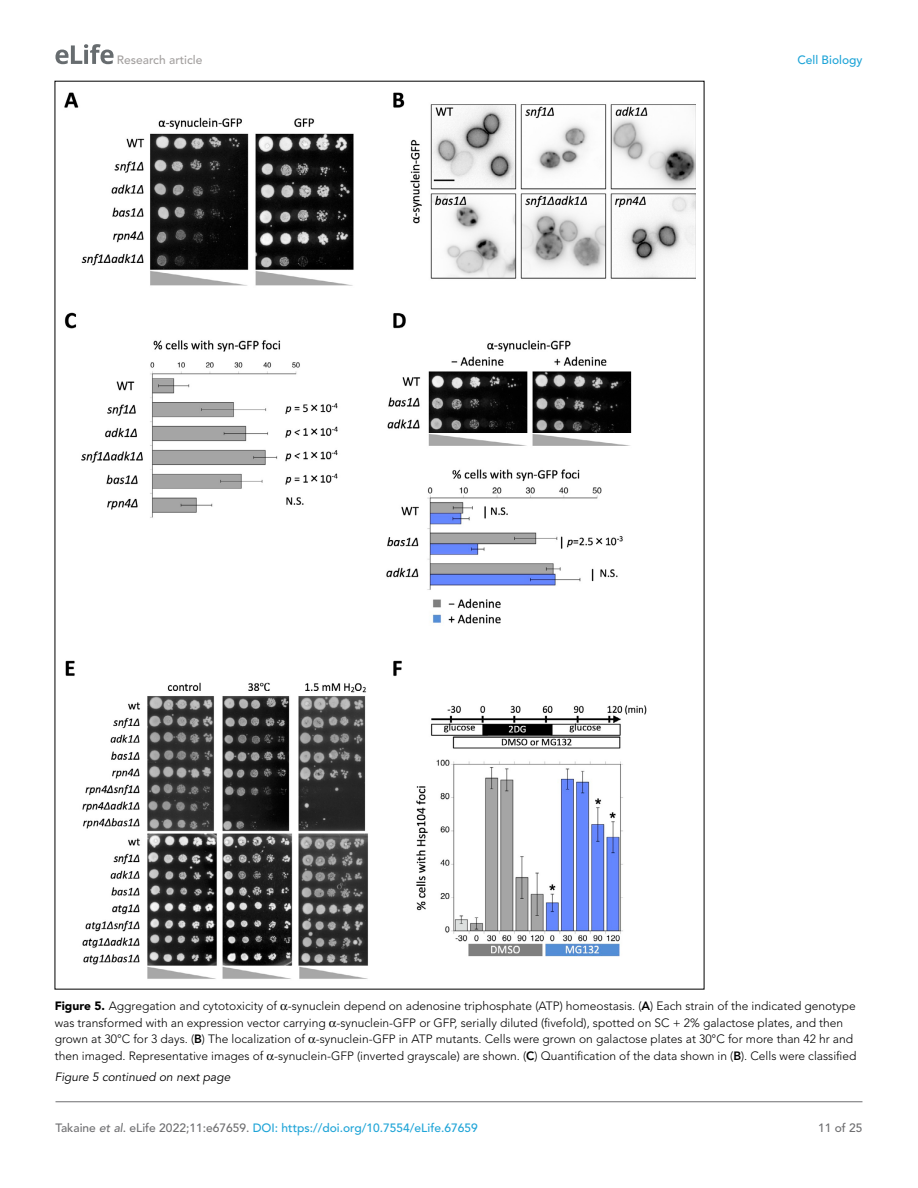
<style>
.page{position:relative;width:918px;height:1188px;background:#fff}
.page>*{position:absolute;margin:0;border:0;box-sizing:border-box;transform-origin:0 0}
.t1{font:300 12px/16.5px "Avenir LT Std";color:#000}
.t2{font:500 12px "Avenir LT Std";color:#1ea4d7}
.t3{font:italic 12px "Avenir LT Std";color:#000}
.t4{font:500 12px "Avenir LT Std";color:#a3a09f}
.t5{font:500 12px "Avenir LT Std";color:#6e6e70}
.s1{font-weight:900}
.s2{font-weight:800}
.s3{color:#6e6e70}
.s4{font-style:italic;color:#6e6e70}
</style>
<div class="page">
<svg style="left:55px;top:44px;width:59px;height:20px"></svg>
<hr style="left:56px;top:1101px;width:806px;height:1px;background:#6e6e70">
<img style="left:64px;top:92px;width:631px;height:887px">
<p class="t4" style="left:117px;top:53px;width:87px">Research article</p>
<p class="t2" style="left:797px;top:53px;width:67px">Cell Biology</p>
<p class="t1" style="left:55px;top:998px;width:803px"><span class="s1">Figure 5.</span> Aggregation and cytotoxicity of -synuclein depend on adenosine triphosphate (ATP) homeostasis. (<span class="s2">A</span>) Each strain of the indicated genotype was transformed with an expression vector carrying -synuclein-GFP or GFP, serially diluted (fivefold), spotted on SC + 2% galactose plates, and then grown at 30°C for 3 days. (<span class="s2">B</span>) The localization of -synuclein-GFP in ATP mutants. Cells were grown on galactose plates at 30°C for more than 42 hr and then imaged. Representative images of -synuclein-GFP (inverted grayscale) are shown. (<span class="s2">C</span>) Quantification of the data shown in (<span class="s2">B</span>). Cells were classified</p>
<p class="t3" style="left:55px;top:1070px;width:177px">Figure 5 continued on next page</p>
<p class="t2" style="left:56px;top:1121px;width:424px"><span class="s3">Takaine</span> <span class="s4">et al</span><span class="s3">. eLife 2022;11:e67659.</span> DOI: https://doi.org/10.7554/eLife.67659</p>
<p class="t5" style="left:818px;top:1121px;width:46px">11 of 25</p>
</div>
